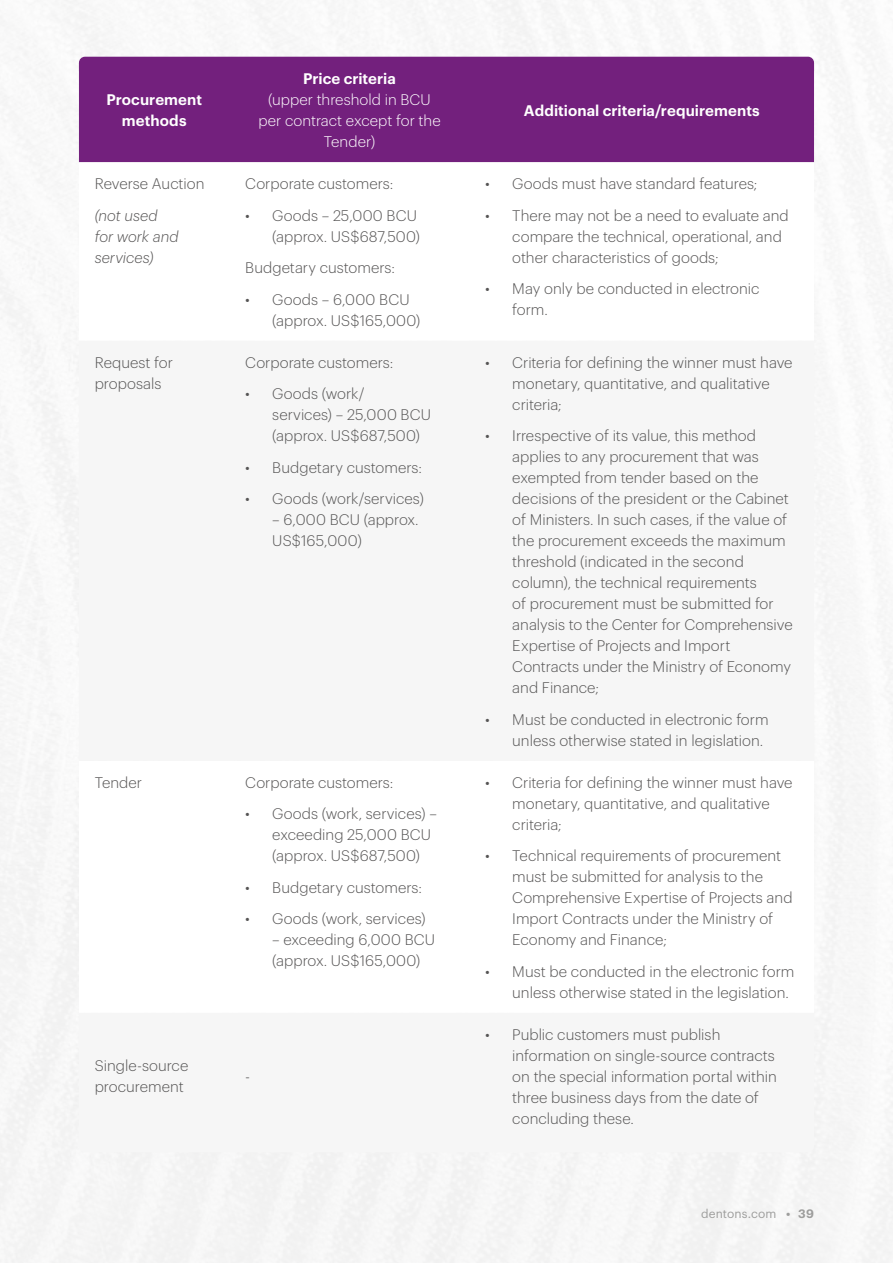
<style>
.page{position:relative;width:893px;height:1263px;background:#fff}
.page>*{position:absolute;margin:0;border:0;box-sizing:border-box;transform-origin:0 0}
.t1{font:300 15px/21px "Dentons Sans";color:#555454}
.t2{font:600 15px/21px "Dentons Sans";letter-spacing:.005em;color:#fff;text-align:center}
.t3{font:300 15px/21px "Dentons Sans";letter-spacing:.005em;color:#fff;text-align:center}
.t4{font:italic 300 15px/21px "Dentons Sans";color:#555454}
.t5{font:12px "Dentons Sans";letter-spacing:.01em;color:#9d9d9c}
.s1{font-weight:600}
</style>
<div class="page">
<div style="left:79px;top:71px;width:735px;height:91px;background:#73207d"></div>
<div style="left:79px;top:57px;width:735px;height:14px;background:#73207d"></div>
<div style="left:79px;top:1137px;width:735px;height:15px;background:#f6f6f6"></div>
<p class="t2" style="left:106px;top:88px;width:97px">Procurement methods</p>
<p class="t1" style="left:95px;top:172px;width:111px">Reverse Auction</p>
<p class="t4" style="left:95px;top:203px;width:85px">(not used for work and services)</p>
<p class="t2" style="left:303px;top:67px;width:94px">Price criteria</p>
<p class="t3" style="left:258px;top:88px;width:184px">(upper threshold in BCU per contract except for the<br>Tender)</p>
<p class="t2" style="left:524px;top:98px;width:237px">Additional criteria/requirements</p>
<p class="t1" style="left:245px;top:172px;width:150px">Corporate customers:</p>
<p class="t1" style="left:245px;top:203px;width:176px;text-align:right">• Goods – 25,000 BCU (approx. US$687,500)</p>
<p class="t1" style="left:245px;top:256px;width:151px">Budgetary customers:</p>
<p class="t1" style="left:272px;top:287px;width:150px;text-indent:-27px">• Goods – 6,000 BCU (approx. US$165,000)</p>
<p class="t1" style="left:485px;top:172px;width:274px">• Goods must have standard features;</p>
<p class="t1" style="left:512px;top:203px;width:278px;text-indent:-27px">• There may not be a need to evaluate and compare the technical, operational, and other characteristics of goods;</p>
<p class="t1" style="left:512px;top:277px;width:249px;text-indent:-27px">• May only be conducted in electronic form.</p>
<p class="t1" style="left:95px;top:350px;width:80px">Request for proposals</p>
<p class="t1" style="left:245px;top:350px;width:150px">Corporate customers:</p>
<p class="t1" style="left:272px;top:382px;width:160px;text-indent:-27px">• Goods (work/<br>services) – 25,000 BCU (approx. US$687,500)</p>
<p class="t1" style="left:245px;top:455px;width:178px">• Budgetary customers:</p>
<p class="t1" style="left:245px;top:487px;width:180px">• Goods (work/services)</p>
<p class="t1" style="left:272px;top:508px;width:148px">– 6,000 BCU (approx.<br>US$165,000)</p>
<p class="t1" style="left:95px;top:770px;width:49px">Tender</p>
<p class="t1" style="left:245px;top:770px;width:150px">Corporate customers:</p>
<p class="t1" style="left:272px;top:802px;width:166px;text-indent:-27px">• Goods (work, services) – exceeding 25,000 BCU (approx. US$687,500)</p>
<p class="t1" style="left:245px;top:875px;width:178px">• Budgetary customers:</p>
<p class="t1" style="left:245px;top:907px;width:182px">• Goods (work, services)</p>
<p class="t1" style="left:272px;top:928px;width:164px">– exceeding 6,000 BCU (approx. US$165,000)</p>
<p class="t1" style="left:95px;top:1054px;width:95px">Single-source procurement</p>
<p class="t1" style="left:245px;top:1064px;width:6px">-</p>
<p class="t1" style="left:512px;top:350px;width:282px;text-indent:-27px">• Criteria for defining the winner must have monetary, quantitative, and qualitative criteria;</p>
<p class="t1" style="left:512px;top:424px;width:282px;text-indent:-27px">• Irrespective of its value, this method applies to any procurement that was exempted from tender based on the decisions of the president or the Cabinet of Ministers. In such cases, if the value of the procurement exceeds the maximum threshold (indicated in the second column), the technical requirements<br>of procurement must be submitted for analysis to the Center for Comprehensive Expertise of Projects and Import Contracts under the Ministry of Economy and Finance;</p>
<p class="t1" style="left:512px;top:707px;width:258px;text-indent:-27px">• Must be conducted in electronic form unless otherwise stated in legislation.</p>
<p class="t1" style="left:512px;top:770px;width:282px;text-indent:-27px">• Criteria for defining the winner must have monetary, quantitative, and qualitative criteria;</p>
<p class="t1" style="left:512px;top:844px;width:282px;text-indent:-27px">• Technical requirements of procurement must be submitted for analysis to the Comprehensive Expertise of Projects and Import Contracts under the Ministry of Economy and Finance;</p>
<p class="t1" style="left:512px;top:959px;width:284px;text-indent:-27px">• Must be conducted in the electronic form unless otherwise stated in the legislation.</p>
<p class="t1" style="left:512px;top:1022px;width:266px;text-indent:-27px">• Public customers must publish information on single-source contracts on the special information portal within three business days from the date of concluding these.</p>
<p class="t5" style="left:701px;top:1205px;width:114px">dentons.com <span class="s1">• 39</span></p>
</div>
